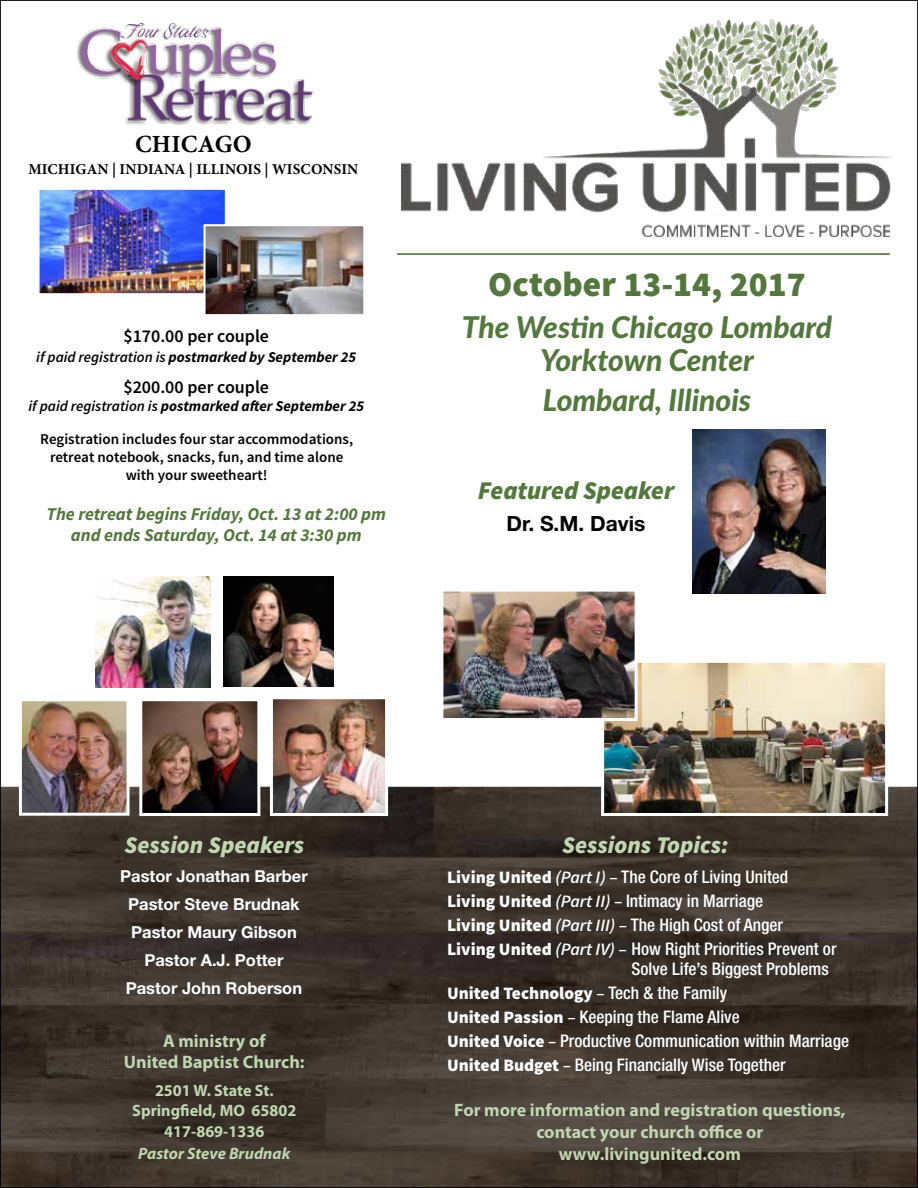
<style>
.page{position:relative;width:918px;height:1188px;background:#fff}
.page>*{position:absolute;margin:0;border:0;box-sizing:border-box;transform-origin:0 0}
.t1{font:900 35.1px "Source Sans Pro";color:#54773d}
.t2{font:italic 800 30px/33px "Lato";color:#54773d;text-align:center}
.t3{font:italic 900 25.5px "Source Sans Pro";color:#54773d}
.t4{font:700 24.6px "Minion Pro";letter-spacing:.01em;color:#000}
.t5{font:italic 900 24px "Source Sans Pro";color:#c0d5b0}
.t6{font:700 21px "Helvetica Neue";color:#000}
.t7{font:700 18px/21.6px "Myriad Pro";color:#c0d5b0;text-align:center}
.t8{font:italic 700 18px/21.6px "Source Sans Pro";color:#54773d;text-align:center}
.t9{font:600 18px "Source Sans Pro";color:#000}
.t10{font:500 condensed 17.4px/24px "Helvetica Neue";color:#fff}
.t11{font:900 17.4px "Source Sans Pro";color:#fff}
.t12{font:700 16.5px/27.9px "Helvetica Neue";color:#fff;text-align:center}
.t13{font:700 16.5px/19.8px "Myriad Pro";color:#c0d5b0;text-align:center}
.t14{font:italic 700 16.5px "Myriad Pro";color:#c0d5b0}
.t15{font:600 15px/18px "Source Sans Pro";color:#000;text-align:center}
.t16{font:italic 700 15px "Source Sans Pro";color:#000}
.t17{font:700 15px "Minion Pro";letter-spacing:.01em;color:#000}
.s1{font-weight:600}
.s2{font-family:"Source Sans Pro";font-weight:900;font-stretch:normal}
.s3{font-family:"Source Sans Pro";font-weight:600;font-style:italic;font-stretch:normal}
.s4{font-family:"Source Sans Pro";font-weight:600;font-stretch:normal}
.s5{font-family:"Helvetica Neue";font-weight:500;font-stretch:condensed}
</style>
<div class="page">
<img style="left:2px;top:786px;width:914px;height:400px">
<img style="left:76px;top:24px;width:237px;height:101px">
<img style="left:401px;top:19px;width:490px;height:194px">
<img style="left:642px;top:224px;width:247px;height:13px">
<hr style="left:397px;top:253px;width:493px;height:2px;background:#54773d">
<img style="left:40px;top:191px;width:184px;height:101px">
<div style="left:37px;top:188px;width:190px;height:107px;border:2px solid #fff"></div>
<img style="left:207px;top:227px;width:155px;height:86px">
<div style="left:204px;top:224px;width:161px;height:92px;border:2px solid #fff"></div>
<img style="left:143px;top:702px;width:113px;height:110px">
<div style="left:139px;top:698px;width:121px;height:118px;border:3px solid #fff"></div>
<img style="left:274px;top:700px;width:110px;height:112px">
<div style="left:270px;top:696px;width:118px;height:120px;border:3px solid #fff"></div>
<img style="left:23px;top:702px;width:103px;height:110px">
<div style="left:19px;top:698px;width:111px;height:118px;border:3px solid #fff"></div>
<img style="left:693px;top:429px;width:132px;height:165px">
<img style="left:96px;top:576px;width:115px;height:112px">
<img style="left:223px;top:576px;width:110px;height:110px">
<img style="left:605px;top:664px;width:279px;height:148px">
<div style="left:601px;top:660px;width:287px;height:156px;border:3px solid #fff"></div>
<img style="left:444px;top:593px;width:190px;height:124px">
<div style="left:440px;top:589px;width:198px;height:132px;border:3px solid #fff"></div>
<h3 class="t4" style="left:135px;top:127px;width:118px">CHICAGO</h3>
<p class="t17" style="left:28px;top:159px;width:331px">MICHIGAN | INDIANA | ILLINOIS | WISCONSIN</p>
<p class="t9" style="left:123px;top:325px;width:147px">$170.00 per couple</p>
<p class="t16" style="left:36px;top:347px;width:321px"><span class="s1">if paid registration is</span> postmarked by September 25</p>
<p class="t9" style="left:123px;top:375px;width:147px">$200.00 per couple</p>
<p class="t16" style="left:28px;top:396px;width:337px"><span class="s1">if paid registration is</span> postmarked after September 25</p>
<p class="t15" style="left:40px;top:431px;width:314px">Registration includes four star accommodations, retreat notebook, snacks, fun, and time alone with your sweetheart!</p>
<p class="t8" style="left:46px;top:503px;width:341px">The retreat begins Friday, Oct. 13 at 2:00 pm and ends Saturday, Oct. 14 at 3:30 pm</p>
<h1 class="t1" style="left:488px;top:261px;width:319px">October 13-14, 2017</h1>
<h2 class="t2" style="left:462px;top:309px;width:372px">The Westin Chicago Lombard<br>Yorktown Center</h2>
<h2 class="t2" style="left:543px;top:383px;width:210px">Lombard, Illinois</h2>
<h3 class="t3" style="left:478px;top:474px;width:198px">Featured Speaker</h3>
<p class="t6" style="left:507px;top:511px;width:140px">Dr. S.M. Davis</p>
<h3 class="t5" style="left:125px;top:829px;width:181px">Session Speakers</h3>
<p class="t12" style="left:120px;top:862px;width:189px">Pastor Jonathan Barber<br>Pastor Steve Brudnak<br>Pastor Maury Gibson<br>Pastor A.J. Potter<br>Pastor John Roberson</p>
<p class="t7" style="left:124px;top:1029px;width:182px">A ministry of<br>United Baptist Church:</p>
<p class="t13" style="left:132px;top:1080px;width:166px">2501 W. State St.<br>Springfield, MO 65802</p>
<p class="t13" style="left:164px;top:1121px;width:102px">417-869-1336</p>
<p class="t14" style="left:138px;top:1142px;width:154px">Pastor Steve Brudnak</p>
<h3 class="t5" style="left:562px;top:829px;width:168px">Sessions Topics:</h3>
<p class="t10" style="left:447px;top:864px;width:391px"><span class="s2">Living United</span> <span class="s3">(Part I)</span> <span class="s4">–</span> The Core of Living United <span class="s2">Living United</span> <span class="s3">(Part II)</span> <span class="s4">–</span> Intimacy in Marriage<br><span class="s2">Living United</span> <span class="s3">(Part III)</span> <span class="s4">–</span> The High Cost of Anger<br><span class="s2">Living United</span> <span class="s3">(Part IV)</span> <span class="s4">–</span> How Right Priorities Prevent or</p>
<p class="t10" style="left:631px;top:957px;width:199px">Solve Life’s Biggest Problems</p>
<p class="t11" style="left:447px;top:982px;width:282px">United Technology <span class="s1">–</span> <span class="s5">Tech &amp; the Family</span></p>
<p class="t10" style="left:447px;top:1005px;width:404px"><span class="s2">United Passion</span> <span class="s4">–</span> Keeping the Flame Alive<br><span class="s2">United Voice</span> <span class="s4">–</span> Productive Communication within Marriage<br><span class="s2">United Budget</span> <span class="s4">–</span> Being Financially Wise Together</p>
<p class="t7" style="left:454px;top:1099px;width:393px">For more information and registration questions, contact your church office or www.livingunited.com</p>
</div>
